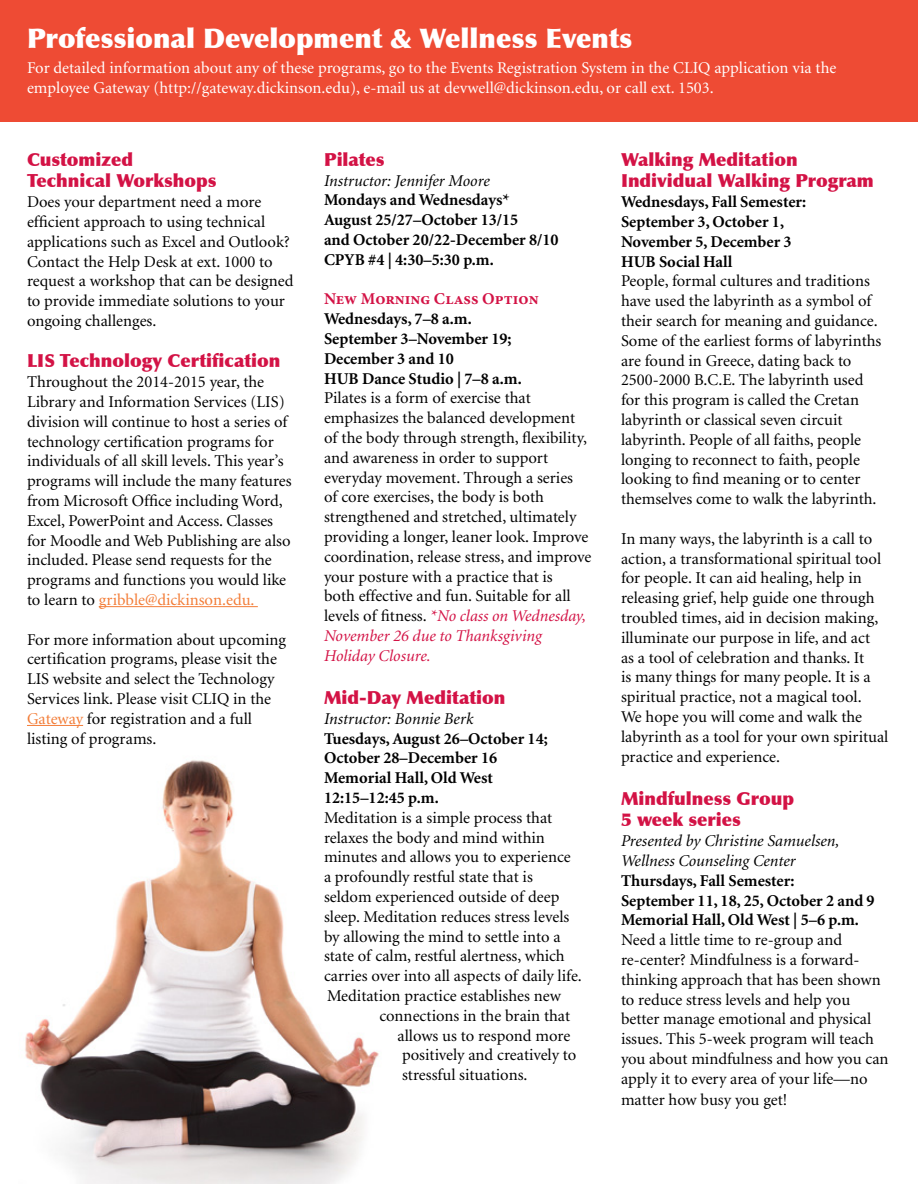
<style>
.page{position:relative;width:918px;height:1188px;background:#fff}
.page>*{position:absolute;margin:0;border:0;box-sizing:border-box;transform-origin:0 0}
.t1{font:900 27px "Optima";color:#fff}
.t2{font:900 18px/21.6px "Optima";color:#d31245}
.t3{font:16.5px/19.8px "Minion";color:#000}
.t4{font:700 16.5px/19.8px "Minion";color:#000}
.t5{font:16.5px/19.8px "Minion";color:#fff}
.t6{font:italic 16.5px/19.8px "Minion";color:#000}
.t7{font:700 16.5px "Minion Pro";color:#d31245}
.s1{color:#f37d38}
.s2{font-style:italic;color:#d31245}
</style>
<div class="page">
<img style="left:25px;top:760px;width:354px;height:423px">
<div style="left:0;top:0;width:918px;height:122px;background:#ee4b34"></div>
<hr style="left:99px;top:606px;width:159px;height:1px;background:#f37d38">
<hr style="left:27px;top:725px;width:56px;height:1px;background:#f37d38">
<h1 class="t1" style="left:27px;top:22px;width:607px">Professional Development &amp; Wellness Events</h1>
<p class="t5" style="left:27px;top:58px;width:811px">For detailed information about any of these programs, go to the Events Registration System in the CLIQ application via the employee Gateway (http://gateway.dickinson.edu), e-mail us at devwell@dickinson.edu, or call ext. 1503.</p>
<p class="t2" style="left:27px;top:149px;width:191px">Customized<br>Technical Workshops</p>
<p class="t3" style="left:27px;top:193px;width:268px">Does your department need a more efficient approach to using technical applications such as Excel and Outlook?<br>Contact the Help Desk at ext. 1000 to request a workshop that can be designed to provide immediate solutions to your ongoing challenges.</p>
<p class="t2" style="left:27px;top:350px;width:255px">LIS Technology Certification</p>
<p class="t3" style="left:27px;top:373px;width:266px">Throughout the 2014-2015 year, the Library and Information Services (LIS) division will continue to host a series of technology certification programs for individuals of all skill levels. This year’s programs will include the many features from Microsoft Office including Word, Excel, PowerPoint and Access. Classes for Moodle and Web Publishing are also included. Please send requests for the programs and functions you would like to learn to <span class="s1">gribble@dickinson.edu.</span></p>
<p class="t3" style="left:27px;top:630px;width:261px">For more information about upcoming certification programs, please visit the LIS website and select the Technology Services link. Please visit CLIQ in the <span class="s1">Gateway</span> for registration and a full listing of programs.</p>
<p class="t2" style="left:324px;top:149px;width:62px">Pilates</p>
<p class="t6" style="left:324px;top:171px;width:167px">Instructor: Jennifer Moore</p>
<p class="t4" style="left:324px;top:191px;width:236px">Mondays and Wednesdays*<br>August 25/27–October 13/15<br>and October 20/22-December 8/10<br>CPYB #4 | 4:30–5:30 p.m.</p>
<p class="t7" style="left:324px;top:288px;width:216px">New Morning Class Option</p>
<p class="t4" style="left:324px;top:310px;width:199px">Wednesdays, 7–8 a.m.<br>September 3–November 19;<br>December 3 and 10<br>HUB Dance Studio | 7–8 a.m.</p>
<p class="t3" style="left:324px;top:389px;width:269px">Pilates is a form of exercise that emphasizes the balanced development of the body through strength, flexibility, and awareness in order to support everyday movement. Through a series<br>of core exercises, the body is both strengthened and stretched, ultimately providing a longer, leaner look. Improve coordination, release stress, and improve your posture with a practice that is<br>both effective and fun. Suitable for all levels of fitness. <span class="s2">*No class on Wednesday, November 26 due to Thanksgiving Holiday Closure.</span></p>
<p class="t2" style="left:324px;top:687px;width:183px">Mid-Day Meditation</p>
<p class="t6" style="left:324px;top:709px;width:151px">Instructor: Bonnie Berk</p>
<p class="t4" style="left:324px;top:729px;width:225px">Tuesdays, August 26–October 14;<br>October 28–December 16<br>Memorial Hall, Old West<br>12:15–12:45 p.m.</p>
<p class="t3" style="left:324px;top:808px;width:259px">Meditation is a simple process that relaxes the body and mind within minutes and allows you to experience a profoundly restful state that is seldom experienced outside of deep sleep. Meditation reduces stress levels by allowing the mind to settle into a state of calm, restful alertness, which carries over into all aspects of daily life.<br>Meditation practice establishes new</p>
<p class="t3" style="left:398px;top:1006px;width:180px;text-indent:-18px">connections in the brain that allows us to respond more positively and creatively to stressful situations.</p>
<p class="t2" style="left:621px;top:149px;width:254px">Walking Meditation<br>Individual Walking Program</p>
<p class="t4" style="left:621px;top:193px;width:187px">Wednesdays, Fall Semester:<br>September 3, October 1,<br>November 5, December 3<br>HUB Social Hall</p>
<p class="t3" style="left:621px;top:272px;width:262px">People, formal cultures and traditions have used the labyrinth as a symbol of their search for meaning and guidance.<br>Some of the earliest forms of labyrinths are found in Greece, dating back to 2500-2000 B.C.E. The labyrinth used for this program is called the Cretan labyrinth or classical seven circuit labyrinth. People of all faiths, people longing to reconnect to faith, people looking to find meaning or to center themselves come to walk the labyrinth.</p>
<p class="t3" style="left:621px;top:529px;width:269px">In many ways, the labyrinth is a call to action, a transformational spiritual tool for people. It can aid healing, help in releasing grief, help guide one through troubled times, aid in decision making, illuminate our purpose in life, and act<br>as a tool of celebration and thanks. It<br>is many things for many people. It is a spiritual practice, not a magical tool.<br>We hope you will come and walk the labyrinth as a tool for your own spiritual practice and experience.</p>
<p class="t2" style="left:621px;top:788px;width:175px">Mindfulness Group<br>5 week series</p>
<p class="t6" style="left:621px;top:832px;width:220px">Presented by Christine Samuelsen,<br>Wellness Counseling Center</p>
<p class="t4" style="left:621px;top:871px;width:255px">Thursdays, Fall Semester:<br>September 11, 18, 25, October 2 and 9<br>Memorial Hall, Old West | 5–6 p.m.</p>
<p class="t3" style="left:621px;top:931px;width:269px">Need a little time to re-group and re-center? Mindfulness is a forward&shy;thinking approach that has been shown to reduce stress levels and help you better manage emotional and physical issues. This 5-week program will teach you about mindfulness and how you can apply it to every area of your life—no</p>
<p class="t3" style="left:621px;top:1091px;width:168px">matter how busy you get!</p>
</div>
